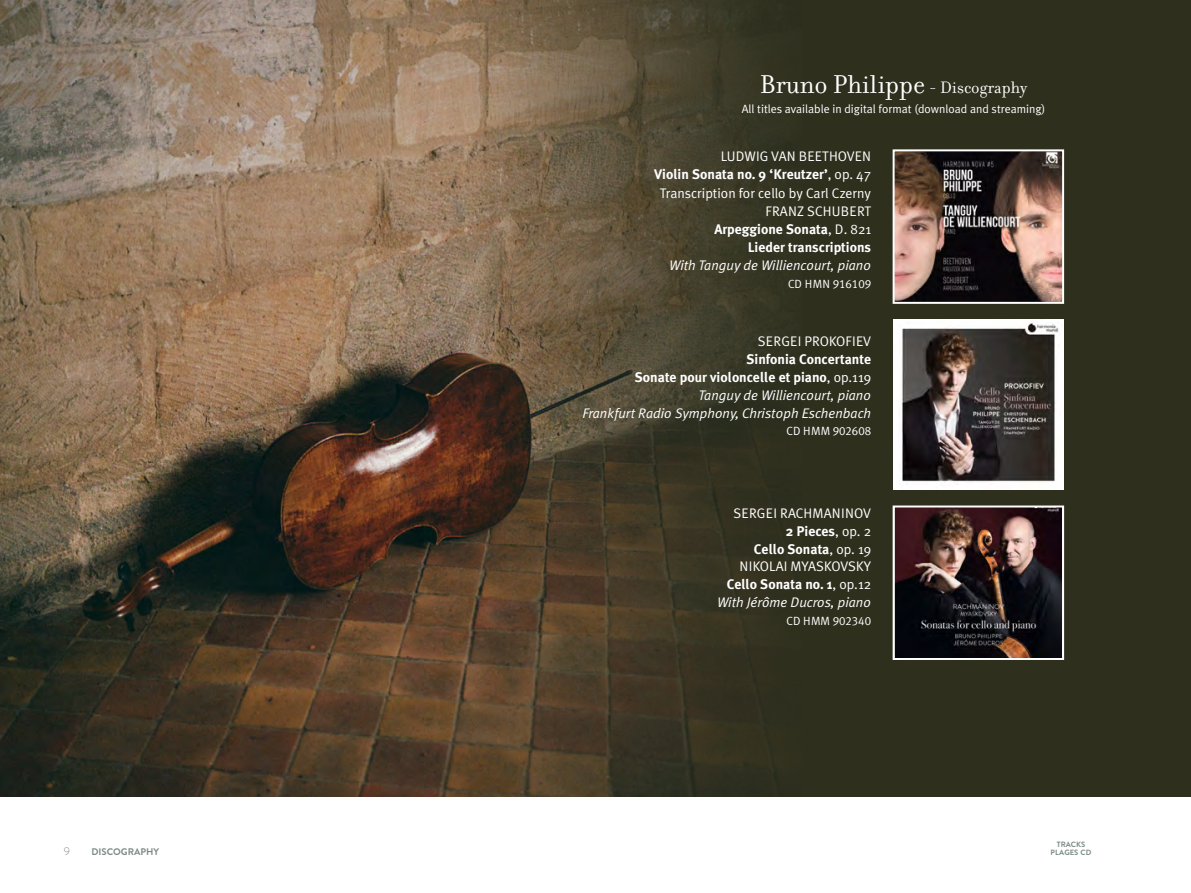
<style>
.page{position:relative;width:1191px;height:893px;background:#fff}
.page>*{position:absolute;margin:0;border:0;box-sizing:border-box;transform-origin:0 0}
.t1{font:27.75px "Filosofia";color:#fff}
.t2{font:700 13.95px/17.9px "Meta Plus";color:#fff;text-align:right}
.t3{font:italic 13.95px/17.9px "Meta Plus Normal";color:#fff;text-align:right}
.t4{font:13.95px/17.9px "Meta Plus Normal";color:#fff;text-align:right}
.t5{font:11.85px "Meta Plus Normal";color:#fff}
.t6{font:11.85px "Meta Plus Normal Caps";color:#fff}
.t7{font:300 11.25px "Brandon Grotesque";color:#7d8a88}
.t8{font:9.6px "Brandon Grotesque Bold SC800";color:#7d8a88}
.t9{font:7.65px "Brandon Grotesque Bold SC800";color:#7d8a88}
.s1{font-size:17.85px}
.s2{font-family:"Meta Plus Normal";font-weight:400}
</style>
<div class="page">
<div style="left:0;top:0;width:1191px;height:797px;background:#2e2f1d"></div>
<img style="left:0;top:0;width:781px;height:797px">
<img style="left:895px;top:152px;width:166px;height:149px">
<div style="left:892px;top:149px;width:172px;height:155px;border:2px solid #fff"></div>
<img style="left:895px;top:508px;width:166px;height:149px">
<div style="left:892px;top:505px;width:172px;height:155px;border:2px solid #fff"></div>
<img style="left:893px;top:320px;width:170px;height:169px">
<h1 class="t1" style="left:760px;top:69px;width:269px">Bruno Philippe <span class="s1">- Discography</span></h1>
<p class="t5" style="left:742px;top:102px;width:305px">All titles available in digital format (download and streaming)</p>
<p class="t4" style="left:720px;top:147px;width:152px">LUDWIG VAN BEETHOVEN</p>
<p class="t2" style="left:654px;top:166px;width:218px">Violin Sonata no. 9 ‘Kreutzer’<span class="s2">, op. 47</span></p>
<p class="t4" style="left:660px;top:184px;width:213px">Transcription for cello by Carl Czerny<br>FRANZ SCHUBERT</p>
<p class="t2" style="left:714px;top:220px;width:158px">Arpeggione Sonata<span class="s2">, D. 821<br></span>Lieder transcriptions</p>
<p class="t3" style="left:669px;top:256px;width:203px">With Tanguy de Williencourt, piano</p>
<p class="t6" style="left:788px;top:277px;width:84px">CD HMN 916109</p>
<p class="t4" style="left:757px;top:332px;width:115px">SERGEI PROKOFIEV</p>
<p class="t2" style="left:635px;top:350px;width:238px">Sinfonia Concertante<br>Sonate pour violoncelle et piano<span class="s2">, op.119</span></p>
<p class="t3" style="left:582px;top:386px;width:290px">Tanguy de Williencourt, piano<br>Frankfurt Radio Symphony, Christoph Eschenbach</p>
<p class="t6" style="left:786px;top:424px;width:86px">CD HMM 902608</p>
<p class="t4" style="left:733px;top:504px;width:139px">SERGEI RACHMANINOV</p>
<p class="t2" style="left:754px;top:522px;width:119px">2 Pieces<span class="s2">, op. 2<br></span>Cello Sonata<span class="s2">, op. 19</span></p>
<p class="t4" style="left:739px;top:557px;width:133px">NIKOLAI MYASKOVSKY</p>
<p class="t2" style="left:726px;top:575px;width:146px">Cello Sonata no. 1<span class="s2">, op.12</span></p>
<p class="t3" style="left:717px;top:593px;width:156px">With Jérôme Ducros, piano</p>
<p class="t6" style="left:786px;top:614px;width:86px">CD HMM 902340</p>
<p class="t7" style="left:64px;top:844px;width:8px">9</p>
<p class="t9" style="left:1056px;top:839px;width:30px">TRACKS</p>
<p class="t8" style="left:91px;top:845px;width:69px">DISCOGRAPHY</p>
<p class="t9" style="left:1050px;top:847px;width:42px">PLAGES CD</p>
</div>
